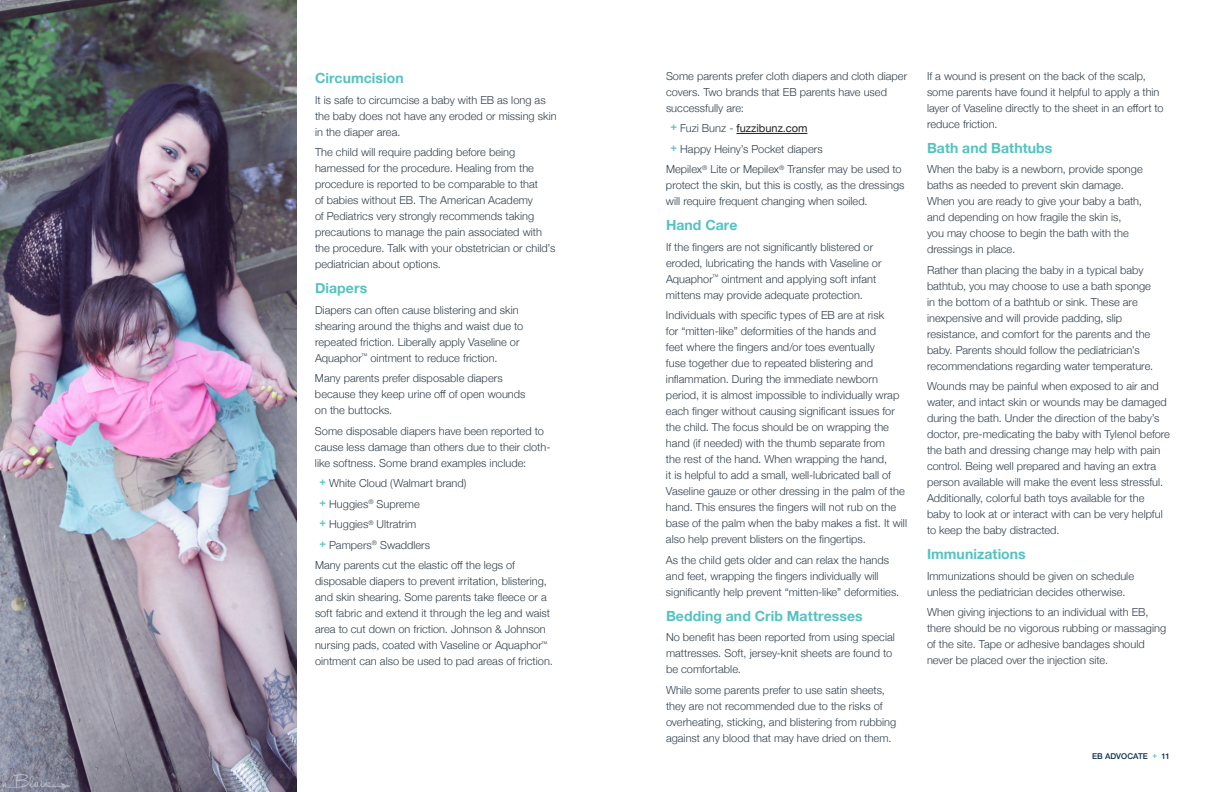
<style>
.page{position:relative;width:1224px;height:792px;background:#fff}
.page>*{position:absolute;margin:0;border:0;box-sizing:border-box;transform-origin:0 0}
.t1{font:700 14px "Helvetica Neue";letter-spacing:.005em;color:#53c3c1}
.t2{font:300 11px/16px "Helvetica Neue";letter-spacing:.005em;color:#313f4d}
.t3{font:11px "Helvetica Neue";color:#231f20}
.t4{font:500 8px "Helvetica Neue";color:#092e4e}
.s1{font-weight:300;color:#313f4d}
.s2{color:#53c3c1}
</style>
<div class="page">
<hr style="left:736px;top:133px;width:71px;height:1px;background:#231f20">
<img style="left:0;top:0;width:297px;height:792px">
<p class="t1" style="left:315px;top:73px;width:90px">Circumcision</p>
<p class="t2" style="left:315px;top:91px;width:243px">It is safe to circumcise a baby with EB as long as the baby does not have any eroded or missing skin in the diaper area.</p>
<p class="t2" style="left:315px;top:144px;width:242px">The child will require padding before being harnessed for the procedure. Healing from the procedure is reported to be comparable to that<br>of babies without EB. The American Academy<br>of Pediatrics very strongly recommends taking precautions to manage the pain associated with the procedure. Talk with your obstetrician or child’s pediatrician about options.</p>
<p class="t1" style="left:315px;top:283px;width:54px">Diapers</p>
<p class="t2" style="left:315px;top:303px;width:210px">Diapers can often cause blistering and skin shearing around the thighs and waist due to repeated friction. Liberally apply Vaseline or Aquaphor<sup>™</sup> ointment to reduce friction.</p>
<p class="t2" style="left:315px;top:370px;width:212px">Many parents prefer disposable diapers because they keep urine off of open wounds on the buttocks.</p>
<p class="t2" style="left:315px;top:424px;width:237px">Some disposable diapers have been reported to cause less damage than others due to their cloth&shy;like softness. Some brand examples include:</p>
<p class="t2" style="left:320px;top:477px;width:149px"><sup>+</sup> White Cloud (Walmart brand)</p>
<p class="t2" style="left:320px;top:497px;width:102px"><sup>+</sup> Huggies<sup>®</sup> Supreme</p>
<p class="t2" style="left:320px;top:518px;width:98px"><sup>+</sup> Huggies<sup>®</sup> Ultratrim</p>
<p class="t2" style="left:320px;top:538px;width:112px"><sup>+</sup> Pampers<sup>®</sup> Swaddlers</p>
<p class="t2" style="left:315px;top:557px;width:201px">Many parents cut the elastic off the legs of</p>
<p class="t2" style="left:315px;top:573px;width:239px">disposable diapers to prevent irritation, blistering, and skin shearing. Some parents take fleece or a soft fabric and extend it through the leg and waist area to cut down on friction. Johnson &amp; Johnson nursing pads, coated with Vaseline or Aquaphor<sup>™ </sup>ointment can also be used to pad areas of friction.</p>
<p class="t2" style="left:666px;top:69px;width:243px">Some parents prefer cloth diapers and cloth diaper covers. Two brands that EB parents have used successfully are:</p>
<p class="t3" style="left:670px;top:121px;width:138px"><sup>+</sup> <span class="s1">Fuzi Bunz -</span> fuzzibunz.com</p>
<p class="t2" style="left:670px;top:142px;width:154px"><sup>+</sup> Happy Heiny’s Pocket diapers</p>
<p class="t2" style="left:666px;top:161px;width:237px">Mepilex<sup>®</sup> Lite or Mepilex<sup>®</sup> Transfer may be used to</p>
<p class="t2" style="left:666px;top:177px;width:240px">protect the skin, but this is costly, as the dressings will require frequent changing when soiled.</p>
<p class="t1" style="left:666px;top:220px;width:73px">Hand Care</p>
<p class="t2" style="left:666px;top:238px;width:217px">If the fingers are not significantly blistered or eroded, lubricating the hands with Vaseline or Aquaphor<sup>™</sup> ointment and applying soft infant mittens may provide adequate protection.</p>
<p class="t2" style="left:666px;top:307px;width:243px">Individuals with specific types of EB are at risk<br>for “mitten-like” deformities of the hands and<br>feet where the fingers and/or toes eventually<br>fuse together due to repeated blistering and inflammation. During the immediate newborn period, it is almost impossible to individually wrap each finger without causing significant issues for the child. The focus should be on wrapping the hand (if needed) with the thumb separate from<br>the rest of the hand. When wrapping the hand,<br>it is helpful to add a small, well-lubricated ball of Vaseline gauze or other dressing in the palm of the hand. This ensures the fingers will not rub on the base of the palm when the baby makes a fist. It will also help prevent blisters on the fingertips.</p>
<p class="t2" style="left:666px;top:553px;width:235px">As the child gets older and can relax the hands and feet, wrapping the fingers individually will significantly help prevent “mitten-like” deformities.</p>
<p class="t1" style="left:666px;top:611px;width:198px">Bedding and Crib Mattresses</p>
<p class="t2" style="left:666px;top:629px;width:230px">No benefit has been reported from using special mattresses. Soft, jersey-knit sheets are found to be comfortable.</p>
<p class="t2" style="left:666px;top:681px;width:232px">While some parents prefer to use satin sheets, they are not recommended due to the risks of overheating, sticking, and blistering from rubbing against any blood that may have dried on them.</p>
<p class="t2" style="left:927px;top:67px;width:238px">If a wound is present on the back of the scalp, some parents have found it helpful to apply a thin layer of Vaseline directly to the sheet in an effort to reduce friction.</p>
<p class="t1" style="left:927px;top:143px;width:127px">Bath and Bathtubs</p>
<p class="t2" style="left:927px;top:161px;width:217px">When the baby is a newborn, provide sponge baths as needed to prevent skin damage.<br>When you are ready to give your baby a bath, and depending on how fragile the skin is,<br>you may choose to begin the bath with the dressings in place.</p>
<p class="t2" style="left:927px;top:263px;width:228px">Rather than placing the baby in a typical baby bathtub, you may choose to use a bath sponge in the bottom of a bathtub or sink. These are inexpensive and will provide padding, slip resistance, and comfort for the parents and the baby. Parents should follow the pediatrician’s recommendations regarding water temperature.</p>
<p class="t2" style="left:927px;top:378px;width:244px">Wounds may be painful when exposed to air and water, and intact skin or wounds may be damaged during the bath. Under the direction of the baby’s doctor, pre-medicating the baby with Tylenol before the bath and dressing change may help with pain control. Being well prepared and having an extra person available will make the event less stressful.<br>Additionally, colorful bath toys available for the baby to look at or interact with can be very helpful to keep the baby distracted.</p>
<p class="t1" style="left:927px;top:549px;width:100px">Immunizations</p>
<p class="t2" style="left:927px;top:567px;width:209px">Immunizations should be given on schedule unless the pediatrician decides otherwise.</p>
<p class="t2" style="left:927px;top:604px;width:241px">When giving injections to an individual with EB, there should be no vigorous rubbing or massaging of the site. Tape or adhesive bandages should never be placed over the injection site.</p>
<p class="t4" style="left:1092px;top:753px;width:79px">EB ADVOCATE <span class="s2">+</span> 11</p>
</div>
